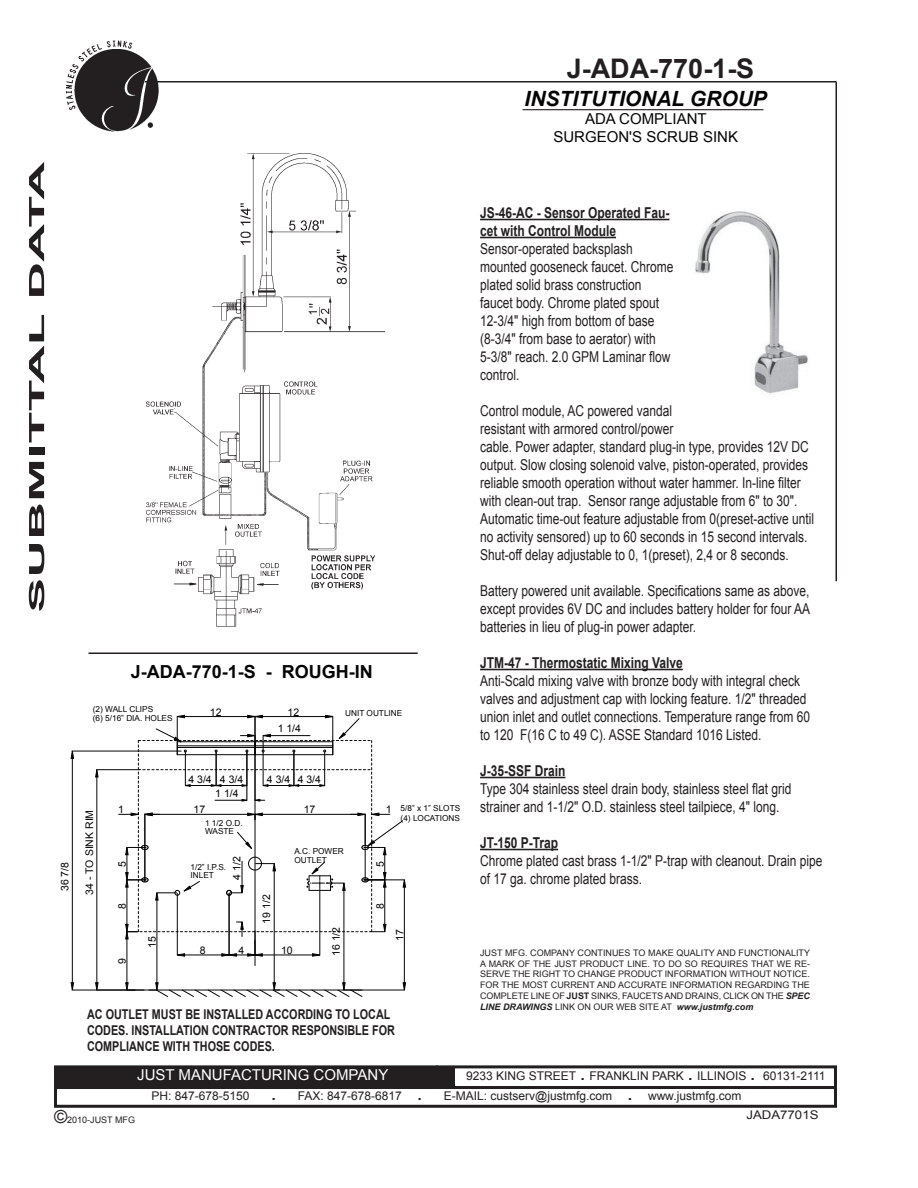
<style>
.page{position:relative;width:918px;height:1188px;background:#fff}
.page>*{position:absolute;margin:0;border:0;box-sizing:border-box;transform-origin:0 0}
.t1{font:700 27px "Arial";color:#231f20}
.t2{font:italic 700 21px "Arial";color:#040503}
.t3{font:700 21px "Arial";color:#231f20;scale:2.5 1}
.t4{font:700 18px "Arial";color:#040503}
.t5{font:15px/18px "Arial";color:#231f20;scale:.8 1}
.t6{font:700 15px/18px "Arial";color:#231f20;scale:.8 1}
.t7{font:15px/18px "Arial";color:#040503;text-align:center}
.t8{font:15px "Arial";color:#fff}
.t9{font:700 13.5px/16.2px "Arial";color:#231f20;scale:.8 1}
.t10{font:12px "Arial";color:#231f20}
.t11{font:12px "Arial";color:#231f20;scale:1.1 1}
.t12{font:10.5px/16px "Arial";color:#040503;text-align:right}
.t13{font:9px/10.8px "Arial";letter-spacing:-.005em;color:#231f20;text-align:justify}
.t14{font:8.25px/9.9px "Arial";color:#040503}
.s1{font-weight:700}
.s2{font-weight:700;font-style:italic}
.s3{font-size:21px}
.s4{font-size:18px}
</style>
<div class="page">
<div style="left:54px;top:1065px;width:783px;height:43px;border:3px solid #231f20"></div>
<hr style="left:54px;top:1086px;width:783px;height:3px;background:#231f20">
<hr style="left:436px;top:1065px;width:2px;height:20px;background:#231f20">
<div style="left:54px;top:1067px;width:401px;height:22px;background:#231f20"></div>
<hr style="left:836px;top:82px;width:1px;height:499px;background:#231f20">
<hr style="left:145px;top:81px;width:691px;height:1px;background:#231f20">
<hr style="left:88px;top:652px;width:330px;height:2px;background:#231f20">
<img style="left:67px;top:41px;width:92px;height:91px">
<hr style="left:523px;top:109px;width:240px;height:1px;background:#231f20">
<img style="left:146px;top:153px;width:239px;height:474px">
<hr style="left:480px;top:219px;width:189px;height:1px;background:#231f20">
<hr style="left:480px;top:237px;width:136px;height:1px;background:#231f20">
<hr style="left:480px;top:669px;width:203px;height:1px;background:#231f20">
<hr style="left:480px;top:777px;width:85px;height:1px;background:#231f20">
<hr style="left:480px;top:849px;width:78px;height:1px;background:#231f20">
<img style="left:695px;top:211px;width:113px;height:183px">
<hr style="left:157px;top:900px;width:1px;height:83px;background:#040503">
<hr style="left:72px;top:751px;width:109px;height:1px;background:#040503">
<hr style="left:72px;top:990px;width:63px;height:1px;background:#040503">
<hr style="left:72px;top:758px;width:1px;height:225px;background:#040503">
<svg style="left:70px;top:750px;width:4px;height:9px"></svg>
<svg style="left:70px;top:982px;width:4px;height:9px"></svg>
<hr style="left:97px;top:769px;width:41px;height:1px;background:#040503">
<hr style="left:97px;top:777px;width:1px;height:206px;background:#040503">
<svg style="left:95px;top:769px;width:4px;height:9px"></svg>
<svg style="left:95px;top:982px;width:4px;height:9px"></svg>
<hr style="left:127px;top:939px;width:1px;height:44px;background:#040503">
<hr style="left:366px;top:990px;width:39px;height:1px;background:#040503">
<hr style="left:404px;top:887px;width:1px;height:96px;background:#040503">
<svg style="left:402px;top:982px;width:4px;height:9px"></svg>
<hr style="left:274px;top:871px;width:1px;height:112px;background:#040503">
<hr style="left:344px;top:890px;width:1px;height:93px;background:#040503">
<hr style="left:145px;top:990px;width:220px;height:1px;background:#040503">
<svg style="left:125px;top:982px;width:238px;height:15px"></svg>
<svg style="left:119px;top:714px;width:287px;height:252px"></svg>
<h2 class="t3" style="left:23px;top:613px;width:182px;rotate:-90deg">SUBMITTAL DATA</h2>
<h1 class="t1" style="left:567px;top:51px;width:189px">J-ADA-770-1-S</h1>
<h2 class="t2" style="left:525px;top:85px;width:244px">INSTITUTIONAL GROUP</h2>
<p class="t7" style="left:553px;top:110px;width:186px">ADA COMPLIANT<br>SURGEON'S SCRUB SINK</p>
<p class="t12" style="left:57px;top:891px;width:31px;rotate:-90deg">36 7/8</p>
<p class="t4" style="left:131px;top:660px;width:244px">J-ADA-770-1-S - ROUGH-IN</p>
<p class="t14" style="left:93px;top:704px;width:81px">(2) WALL CLIPS<br>(6) 5/16” DIA. HOLES</p>
<p class="t12" style="left:210px;top:704px;width:13px">12</p>
<p class="t12" style="left:278px;top:704px;width:25px">12<br>1 1/4</p>
<p class="t14" style="left:345px;top:708px;width:59px">UNIT OUTLINE</p>
<p class="t12" style="left:81px;top:895px;width:86px;rotate:-90deg">34 - TO SINK RIM</p>
<p class="t12" style="left:118px;top:802px;width:7px">1</p>
<p class="t12" style="left:114px;top:867px;width:7px;rotate:-90deg">5</p>
<p class="t12" style="left:114px;top:909px;width:7px;rotate:-90deg">8</p>
<p class="t12" style="left:114px;top:964px;width:7px;rotate:-90deg">9</p>
<p class="t12" style="left:144px;top:948px;width:13px;rotate:-90deg">15</p>
<p class="t12" style="left:188px;top:771px;width:25px">4 3/4</p>
<p class="t12" style="left:194px;top:802px;width:13px">17</p>
<p class="t12" style="left:220px;top:771px;width:25px">4 3/4</p>
<p class="t12" style="left:267px;top:771px;width:25px">4 3/4</p>
<p class="t12" style="left:215px;top:786px;width:25px">1 1/4</p>
<p class="t12" style="left:298px;top:771px;width:25px">4 3/4</p>
<p class="t12" style="left:304px;top:802px;width:13px">17</p>
<p class="t14" style="left:205px;top:819px;width:39px;line-height:8.4px">1 1/2 O.D.<br>WASTE</p>
<p class="t14" style="left:191px;top:863px;width:37px;line-height:8.4px">1/2” I.P.S.<br>INLET</p>
<p class="t14" style="left:294px;top:847px;width:51px">A.C. POWER</p>
<p class="t12" style="left:229px;top:880px;width:25px;rotate:-90deg">4 1/2</p>
<p class="t14" style="left:294px;top:855px;width:34px">OUTLET</p>
<p class="t12" style="left:200px;top:942px;width:7px">8</p>
<p class="t12" style="left:239px;top:942px;width:7px">4</p>
<p class="t12" style="left:259px;top:924px;width:31px;rotate:-90deg">19 1/2</p>
<p class="t12" style="left:281px;top:942px;width:13px">10</p>
<p class="t12" style="left:328px;top:956px;width:31px;rotate:-90deg">16 1/2</p>
<p class="t12" style="left:386px;top:802px;width:7px">1</p>
<p class="t14" style="left:401px;top:803px;width:61px">5/8” x 1” SLOTS (4) LOCATIONS</p>
<p class="t12" style="left:372px;top:867px;width:7px;rotate:-90deg">5</p>
<p class="t12" style="left:372px;top:909px;width:7px;rotate:-90deg">8</p>
<p class="t12" style="left:392px;top:941px;width:13px;rotate:-90deg">17</p>
<p class="t9" style="left:87px;top:1007px;width:386px">AC OUTLET MUST BE INSTALLED ACCORDING TO LOCAL<br>CODES. INSTALLATION CONTRACTOR RESPONSIBLE FOR<br>COMPLIANCE WITH THOSE CODES.</p>
<p class="t6" style="left:480px;top:204px;width:238px">JS-46-AC - Sensor Operated Fau&shy;cet with Control Module</p>
<p class="t5" style="left:480px;top:240px;width:243px">Sensor-operated backsplash mounted gooseneck faucet. Chrome plated solid brass construction faucet body. Chrome plated spout<br>12-3/4" high from bottom of base (8-3/4" from base to aerator) with<br>5-3/8" reach. 2.0 GPM Laminar flow control.</p>
<p class="t5" style="left:480px;top:402px;width:419px">Control module, AC powered vandal<br>resistant with armored control/power<br>cable. Power adapter, standard plug-in type, provides 12V DC output. Slow closing solenoid valve, piston-operated, provides reliable smooth operation without water hammer. In-line filter with clean-out trap. Sensor range adjustable from 6" to 30".<br>Automatic time-out feature adjustable from 0(preset-active until no activity sensored) up to 60 seconds in 15 second intervals.<br>Shut-off delay adjustable to 0, 1(preset), 2,4 or 8 seconds.</p>
<p class="t5" style="left:480px;top:582px;width:414px;text-align:justify">Battery powered unit available. Specifications same as above, except provides 6V DC and includes battery holder for four AA batteries in lieu of plug-in power adapter.</p>
<p class="t6" style="left:480px;top:654px;width:255px">JTM-47 - Thermostatic Mixing Valve</p>
<p class="t5" style="left:480px;top:672px;width:414px">Anti-Scald mixing valve with bronze body with integral check valves and adjustment cap with locking feature. 1/2" threaded union inlet and outlet connections. Temperature range from 60 to 120 F(16 C to 49 C). ASSE Standard 1016 Listed.</p>
<p class="t6" style="left:480px;top:762px;width:108px">J-35-SSF Drain</p>
<p class="t5" style="left:480px;top:780px;width:391px">Type 304 stainless steel drain body, stainless steel flat grid strainer and 1-1/2" O.D. stainless steel tailpiece, 4" long.</p>
<p class="t6" style="left:480px;top:834px;width:99px">JT-150 P-Trap</p>
<p class="t5" style="left:480px;top:852px;width:429px">Chrome plated cast brass 1-1/2" P-trap with cleanout. Drain pipe of 17 ga. chrome plated brass.</p>
<p class="t13" style="left:480px;top:947px;width:332px">JUST MFG. COMPANY CONTINUES TO MAKE QUALITY AND FUNCTIONALITY A MARK OF THE JUST PRODUCT LINE. TO DO SO REQUIRES THAT WE RE-SERVE THE RIGHT TO CHANGE PRODUCT INFORMATION WITHOUT NOTICE.<br>FOR THE MOST CURRENT AND ACCURATE INFORMATION REGARDING THE COMPLETE LINE OF <span class="s1">JUST</span> SINKS, FAUCETS AND DRAINS, CLICK ON THE <span class="s2">SPEC LINE DRAWINGS</span> LINK ON OUR WEB SITE AT <span class="s2">www.justmfg.com</span></p>
<p class="t8" style="left:137px;top:1065px;width:253px">JUST MANUFACTURING COMPANY</p>
<p class="t10" style="left:466px;top:1068px;width:361px">9233 KING STREET <span class="s3">.</span> FRANKLIN PARK <span class="s3">.</span> ILLINOIS <span class="s3">.</span> 60131-2111</p>
<p class="t10" style="left:151px;top:1088px;width:591px">PH: 847-678-5150 <span class="s3">.</span> FAX: 847-678-6817 <span class="s3">.</span> E-MAIL: custserv@justmfg.com <span class="s3">.</span> www.justmfg.com</p>
<p class="t13" style="left:54px;top:1114px;width:83px"><span class="s4">©</span>2010-JUST MFG</p>
<p class="t11" style="left:747px;top:1106px;width:67px">JADA7701S</p>
</div>
